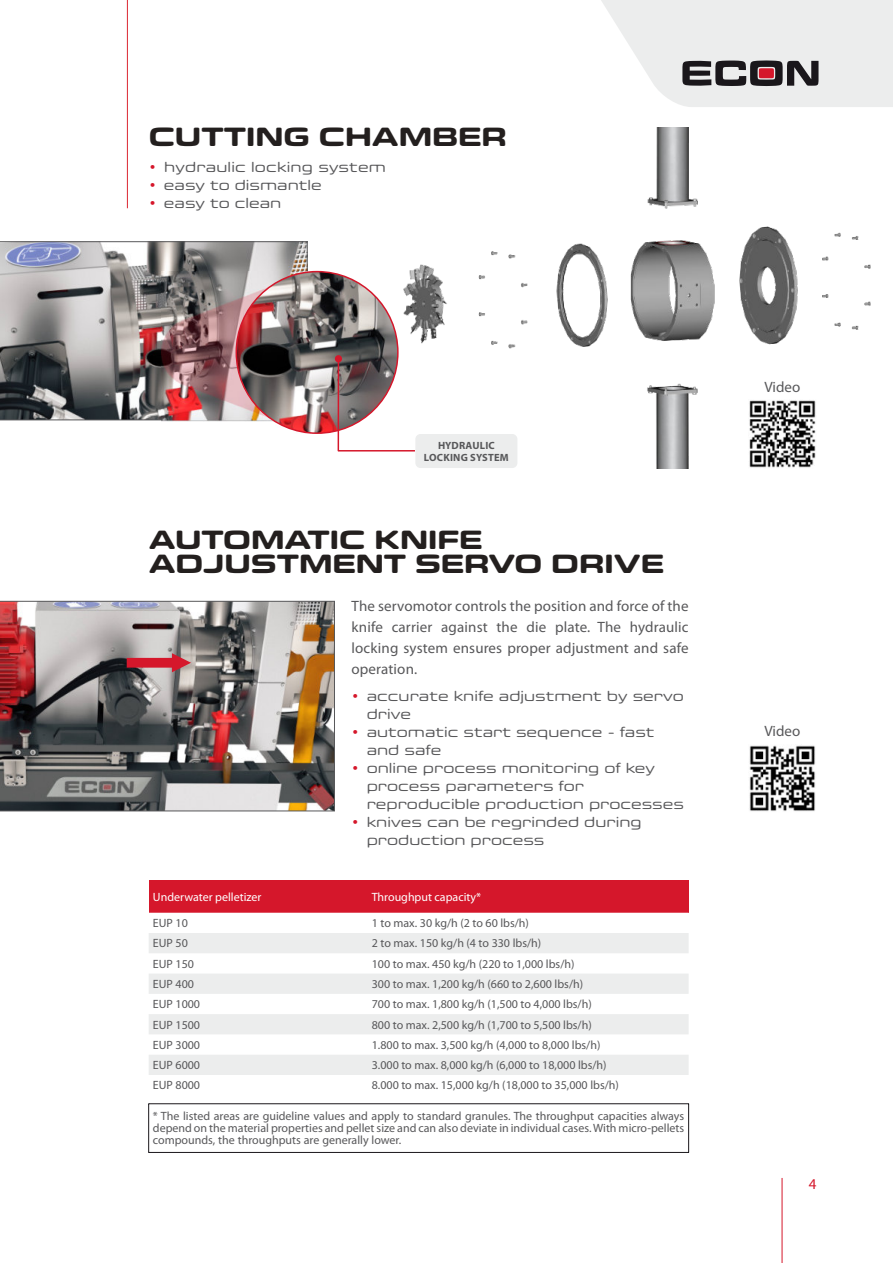
<style>
.page{position:relative;width:893px;height:1263px;background:#fff}
.page>*{position:absolute;margin:0;border:0;box-sizing:border-box;transform-origin:0 0}
.t1{font:700 27px/24px "Eurostile Candy LT Pro";color:#231f1e}
.t2{font:15px/18px "Eurostile Candy LT Pro";color:#58585a}
.t3{font:15px/21px "Myriad Pro";letter-spacing:.01em;color:#58585a;text-align:justify}
.t4{font:15px "Myriad Pro";color:#d5172b}
.t5{font:12px/12px "Myriad Pro";color:#58585a;text-align:justify}
.t6{font:12px "Myriad Pro";color:#fff}
.t7{font:700 10.5px/12px "Myriad Pro";letter-spacing:.02em;color:#58585a;text-align:center}
.s1{color:#d5172b}
</style>
<div class="page">
<img style="left:0;top:601px;width:335px;height:210px">
<svg style="left:172px;top:653px;width:19px;height:19px"></svg>
<div style="left:127px;top:658px;width:49px;height:10px;background:#d5172b"></div>
<div style="left:149px;top:880px;width:540px;height:33px;background:#d5172b"></div>
<svg style="left:149px;top:1104px;width:539px;height:48px"></svg>
<svg style="left:149px;top:933px;width:540px;height:142px;fill:#eceded"></svg>
<hr style="left:148px;top:1103px;width:1px;height:49px;background:#1a171b">
<hr style="left:688px;top:1103px;width:1px;height:49px;background:#1a171b">
<hr style="left:149px;top:1103px;width:540px;height:1px;background:#1a171b">
<hr style="left:149px;top:1152px;width:540px;height:1px;background:#1a171b">
<img style="left:749px;top:745px;width:66px;height:67px">
<img style="left:403px;top:128px;width:468px;height:340px">
<svg style="left:0;top:242px;width:307px;height:178px;background:#8d8b8d"></svg>
<img style="left:162px;top:272px;width:140px;height:161px">
<img style="left:236px;top:272px;width:162px;height:161px;border-radius:50%">
<div style="left:335px;top:355px;width:7px;height:7px;background:#d5172b;border-radius:50%"></div>
<svg style="left:337px;top:359px;width:79px;height:93px"></svg>
<div style="left:415px;top:434px;width:102px;height:34px;background:#eceded;border-radius:5px"></div>
<hr style="left:127px;top:0;width:1px;height:208px;background:#db2631">
<img style="left:748px;top:400px;width:68px;height:68px">
<hr style="left:782px;top:1178px;width:1px;height:85px;background:#d5172b">
<svg style="left:601px;top:0;width:292px;height:107px;background:#dfdfdf"></svg>
<h1 class="t1" style="left:149px;top:126px;width:360px">CUTTING CHAMBER</h1>
<p class="t2" style="left:149px;top:159px;width:239px"><span class="s1">•</span> hydraulic locking system</p>
<p class="t2" style="left:149px;top:177px;width:175px"><span class="s1">•</span> easy to dismantle</p>
<p class="t2" style="left:149px;top:195px;width:134px"><span class="s1">•</span> easy to clean</p>
<p class="t7" style="left:424px;top:440px;width:86px">HYDRAULIC<br>LOCKING SYSTEM</p>
<h1 class="t1" style="left:149px;top:529px;width:517px">AUTOMATIC KNIFE<br>ADJUSTMENT SERVO DRIVE</h1>
<p class="t3" style="left:351px;top:597px;width:339px">The servomotor controls the position and force of the knife carrier against the die plate. The hydraulic locking system ensures proper adjustment and safe operation.</p>
<p class="t2" style="left:367px;top:687px;width:319px;text-indent:-15px"><span class="s1">•</span> accurate knife adjustment by servo drive</p>
<p class="t2" style="left:367px;top:723px;width:289px;text-indent:-15px"><span class="s1">•</span> automatic start sequence - fast and safe</p>
<p class="t2" style="left:367px;top:759px;width:319px;text-indent:-15px"><span class="s1">•</span> online process monitoring of key process parameters for reproducible production processes</p>
<p class="t2" style="left:367px;top:813px;width:276px;text-indent:-15px"><span class="s1">•</span> knives can be regrinded during production process</p>
<p class="t6" style="left:153px;top:892px;width:110px">Underwater pelletizer</p>
<p class="t6" style="left:372px;top:892px;width:111px">Throughput capacity*</p>
<p class="t5" style="left:153px;top:918px;width:36px">EUP 10</p>
<p class="t5" style="left:372px;top:918px;width:159px">1 to max. 30 kg/h (2 to 60 lbs/h)</p>
<p class="t5" style="left:153px;top:938px;width:36px">EUP 50</p>
<p class="t5" style="left:372px;top:938px;width:171px">2 to max. 150 kg/h (4 to 330 lbs/h)</p>
<p class="t5" style="left:153px;top:959px;width:43px">EUP 150</p>
<p class="t5" style="left:372px;top:959px;width:204px">100 to max. 450 kg/h (220 to 1,000 lbs/h)</p>
<p class="t5" style="left:153px;top:979px;width:43px">EUP 400</p>
<p class="t5" style="left:372px;top:979px;width:213px">300 to max. 1,200 kg/h (660 to 2,600 lbs/h)</p>
<p class="t5" style="left:153px;top:999px;width:49px">EUP 1000</p>
<p class="t5" style="left:372px;top:999px;width:222px">700 to max. 1,800 kg/h (1,500 to 4,000 lbs/h)</p>
<p class="t5" style="left:153px;top:1019px;width:49px">EUP 1500</p>
<p class="t5" style="left:372px;top:1019px;width:222px">800 to max. 2,500 kg/h (1,700 to 5,500 lbs/h)</p>
<p class="t5" style="left:153px;top:1040px;width:49px">EUP 3000</p>
<p class="t5" style="left:372px;top:1040px;width:230px">1.800 to max. 3,500 kg/h (4,000 to 8,000 lbs/h)</p>
<p class="t5" style="left:153px;top:1060px;width:49px">EUP 6000</p>
<p class="t5" style="left:372px;top:1060px;width:236px">3.000 to max. 8,000 kg/h (6,000 to 18,000 lbs/h)</p>
<p class="t5" style="left:153px;top:1080px;width:49px">EUP 8000</p>
<p class="t5" style="left:372px;top:1080px;width:249px">8.000 to max. 15,000 kg/h (18,000 to 35,000 lbs/h)</p>
<p class="t5" style="left:153px;top:1111px;width:533px">* The listed areas are guideline values and apply to standard granules. The throughput capacities always depend on the material properties and pellet size and can also deviate in individual cases. With micro-pellets compounds, the throughputs are generally lower.</p>
<p class="t3" style="left:764px;top:377px;width:37px">Video</p>
<p class="t3" style="left:764px;top:721px;width:37px">Video</p>
<p class="t4" style="left:809px;top:1177px;width:9px">4</p>
</div>
